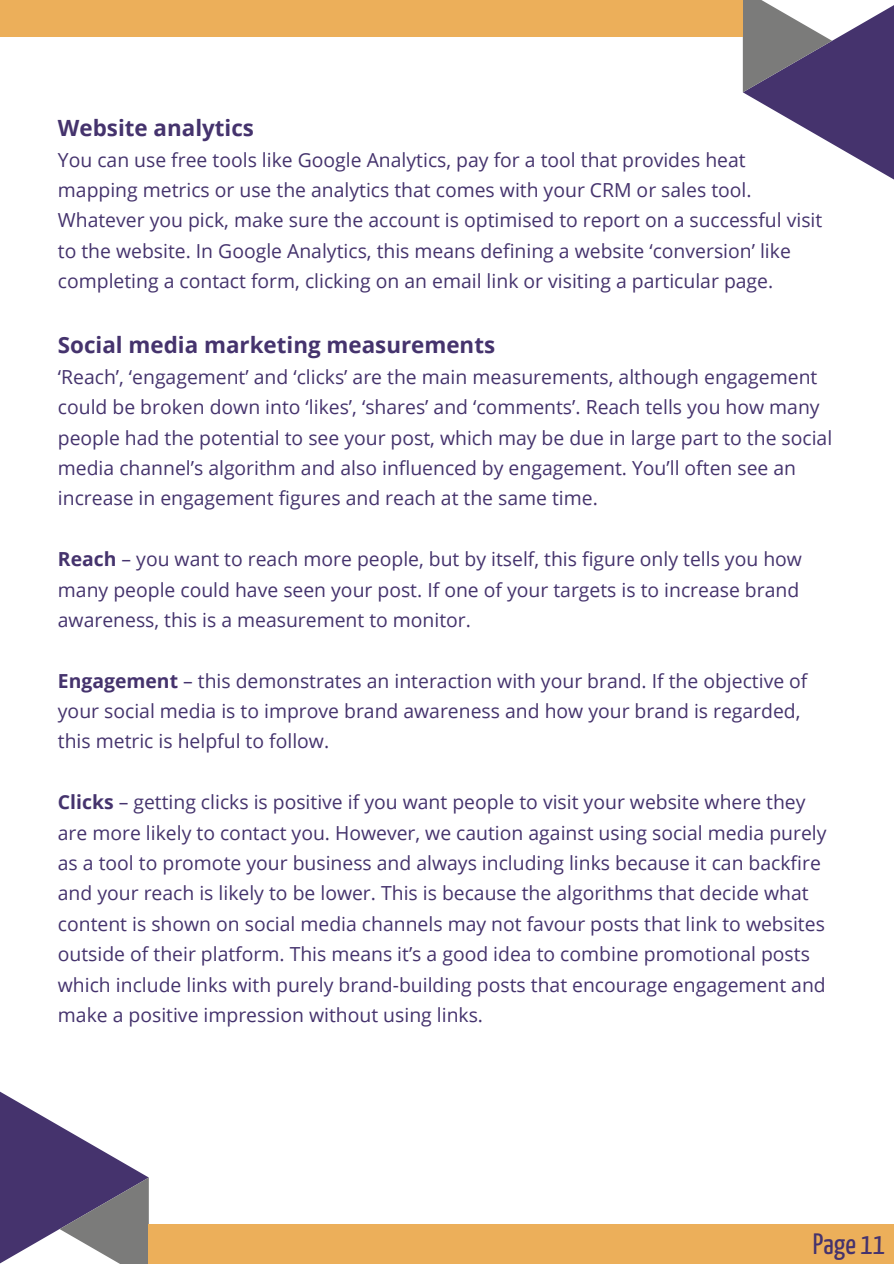
<style>
.page{position:relative;width:894px;height:1264px;background:#fff}
.page>*{position:absolute;margin:0;border:0;box-sizing:border-box;transform-origin:0 0}
.t1{font:29.4px "Yanone Kaffeesatz";color:#45336d}
.t2{font:700 22.35px "Open Sans";color:#45336d}
.t3{font:19.35px/30.3px "Open Sans";color:#45336d}
.s1{font-weight:700}
</style>
<div class="page">
<svg style="left:0;top:1091px;width:149px;height:172px"></svg>
<svg style="left:742px;top:0;width:151px;height:179px"></svg>
<div style="left:149px;top:1224px;width:744px;height:39px;background:#ecaf5a"></div>
<div style="left:0;top:0;width:742px;height:37px;background:#ecaf5a"></div>
<p class="t2" style="left:58px;top:112px;width:198px">Website analytics</p>
<p class="t3" style="left:58px;top:144px;width:689px">You can use free tools like Google Analytics, pay for a tool that provides heat</p>
<p class="t3" style="left:58px;top:174px;width:765px">mapping metrics or use the analytics that comes with your CRM or sales tool.<br>Whatever you pick, make sure the account is optimised to report on a successful visit to the website. In Google Analytics, this means defining a website ‘conversion’ like completing a contact form, clicking on an email link or visiting a particular page.</p>
<p class="t2" style="left:58px;top:329px;width:438px">Social media marketing measurements</p>
<p class="t3" style="left:58px;top:361px;width:775px">‘Reach’, ‘engagement’ and ‘clicks’ are the main measurements, although engagement could be broken down into ‘likes’, ‘shares’ and ‘comments’. Reach tells you how many people had the potential to see your post, which may be due in large part to the social media channel’s algorithm and also influenced by engagement. You’ll often see an increase in engagement figures and reach at the same time.</p>
<p class="t3" style="left:58px;top:543px;width:745px"><span class="s1">Reach</span> – you want to reach more people, but by itself, this figure only tells you how many people could have seen your post. If one of your targets is to increase brand awareness, this is a measurement to monitor.</p>
<p class="t3" style="left:58px;top:665px;width:751px"><span class="s1">Engagement</span> – this demonstrates an interaction with your brand. If the objective of your social media is to improve brand awareness and how your brand is regarded, this metric is helpful to follow.</p>
<h1 class="t3" style="left:58px;top:786px;width:769px"><span class="s1">Clicks</span> – getting clicks is positive if you want people to visit your website where they are more likely to contact you. However, we caution against using social media purely as a tool to promote your business and always including links because it can backfire and your reach is likely to be lower. This is because the algorithms that decide what content is shown on social media channels may not favour posts that link to websites outside of their platform. This means it’s a good idea to combine promotional posts which include links with purely brand-building posts that encourage engagement and make a positive impression without using links.</h1>
<p class="t1" style="left:812px;top:1231px;width:74px">Page 11</p>
</div>
